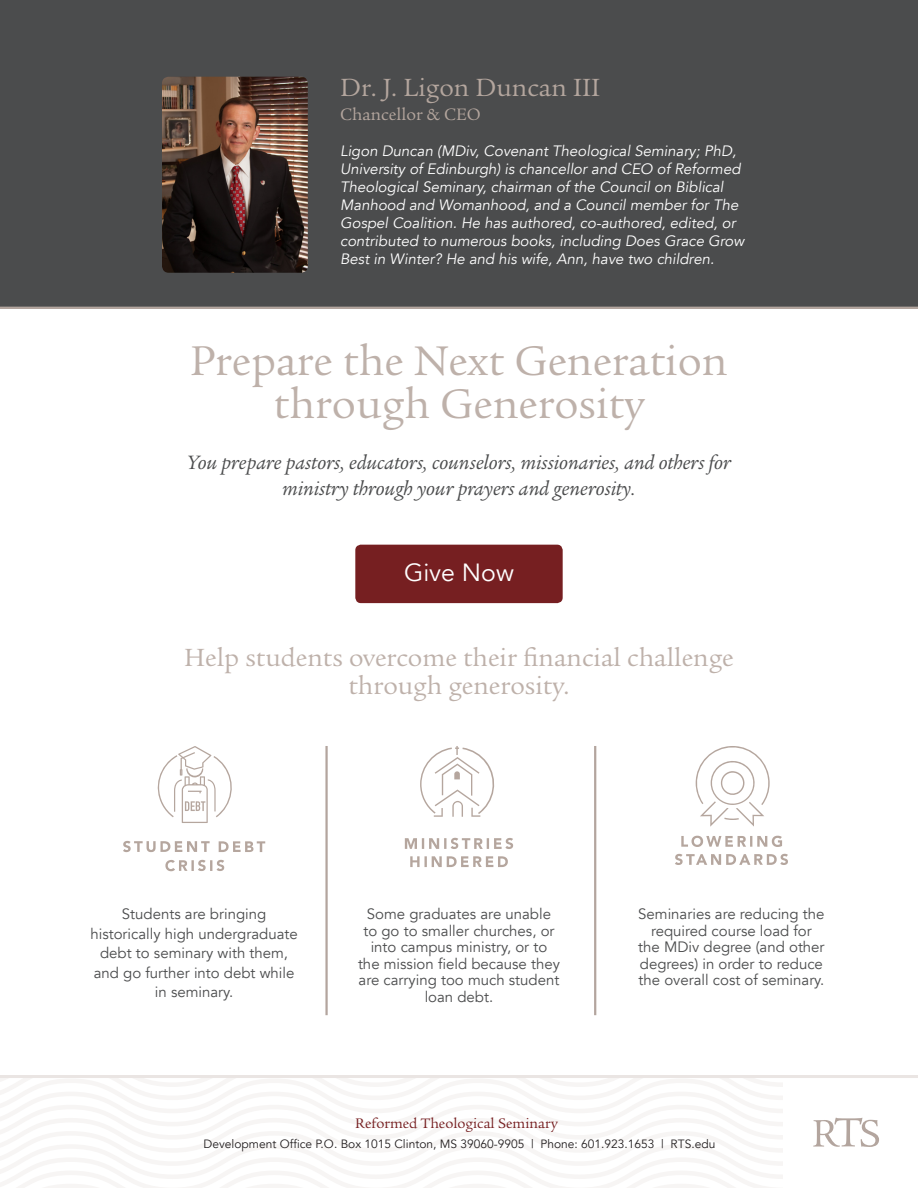
<style>
.page{position:relative;width:918px;height:1188px;background:#fff}
.page>*{position:absolute;margin:0;border:0;box-sizing:border-box;transform-origin:0 0}
.t1{font:45px/43.5px "Legacy Serif Std";color:#beb1aa;text-align:center}
.t2{font:27px/28.5px "Legacy Serif Std";color:#beb1aa;text-align:center}
.t3{font:27px "Legacy Serif Std";color:#b4a69e}
.t4{font:24.9px "Avenir";color:#fff}
.t5{font:italic 21px/25.5px "Legacy Serif Std";color:#4b4c4d;text-align:center}
.t6{font:18px "Legacy Serif Std";color:#b4a69e}
.t7{font:15px/16.5px "Avenir";color:#4b4c4d;text-align:center}
.t8{font:italic 15px/18px "Avenir";color:#fff}
.t9{font:15px "Legacy Serif Std";color:#761f21}
.t10{font:12px "Avenir";color:#231f20}
</style>
<div class="page">
<svg style="left:0;top:1078px;width:783px;height:110px"></svg>
<svg style="left:813px;top:1118px;width:66px;height:29px"></svg>
<hr style="left:0;top:1075px;width:918px;height:3px;background:#eae5e3">
<div style="left:0;top:0;width:918px;height:307px;background:#4b4c4d"></div>
<img style="left:162px;top:77px;width:146px;height:196px">
<div style="left:355px;top:545px;width:208px;height:58px;background:#761f21;border-radius:6px"></div>
<hr style="left:0;top:307px;width:918px;height:2px;background:#b3a59e">
<svg style="left:123px;top:746px;width:142px;height:125px"></svg>
<svg style="left:405px;top:746px;width:108px;height:121px"></svg>
<svg style="left:675px;top:746px;width:113px;height:119px"></svg>
<hr style="left:594px;top:746px;width:2px;height:269px;background:#b3a59e">
<hr style="left:325px;top:746px;width:3px;height:269px;background:#b3a59e">
<p class="t3" style="left:340px;top:72px;width:261px">Dr. J. Ligon Duncan III</p>
<p class="t6" style="left:340px;top:104px;width:142px">Chancellor &amp; CEO</p>
<p class="t8" style="left:340px;top:142px;width:406px">Ligon Duncan (MDiv, Covenant Theological Seminary; PhD, University of Edinburgh) is chancellor and CEO of Reformed Theological Seminary, chairman of the Council on Biblical Manhood and Womanhood, and a Council member for The Gospel Coalition. He has authored, co-authored, edited, or contributed to numerous books, including Does Grace Grow Best in Winter? He and his wife, Ann, have two children.</p>
<p class="t1" style="left:190px;top:339px;width:539px">Prepare the Next Generation through Generosity</p>
<p class="t5" style="left:187px;top:450px;width:545px">You prepare pastors, educators, counselors, missionaries, and others for ministry through your prayers and generosity.</p>
<p class="t4" style="left:404px;top:557px;width:111px">Give Now</p>
<p class="t2" style="left:184px;top:643px;width:551px">Help students overcome their financial challenge through generosity.</p>
<p class="t7" style="left:90px;top:905px;width:209px;line-height:19.5px">Students are bringing historically high undergraduate debt to seminary with them, and go further into debt while in seminary.</p>
<p class="t7" style="left:358px;top:906px;width:203px">Some graduates are unable<br>to go to smaller churches, or into campus ministry, or to the mission field because they are carrying too much student loan debt.</p>
<p class="t7" style="left:638px;top:906px;width:188px">Seminaries are reducing the required course load for<br>the MDiv degree (and other degrees) in order to reduce the overall cost of seminary.</p>
<p class="t9" style="left:355px;top:1115px;width:204px">Reformed Theological Seminary</p>
<p class="t10" style="left:204px;top:1137px;width:513px">Development Office P.O. Box 1015 Clinton, MS 39060-9905 | Phone: 601.923.1653 | RTS.edu</p>
</div>
